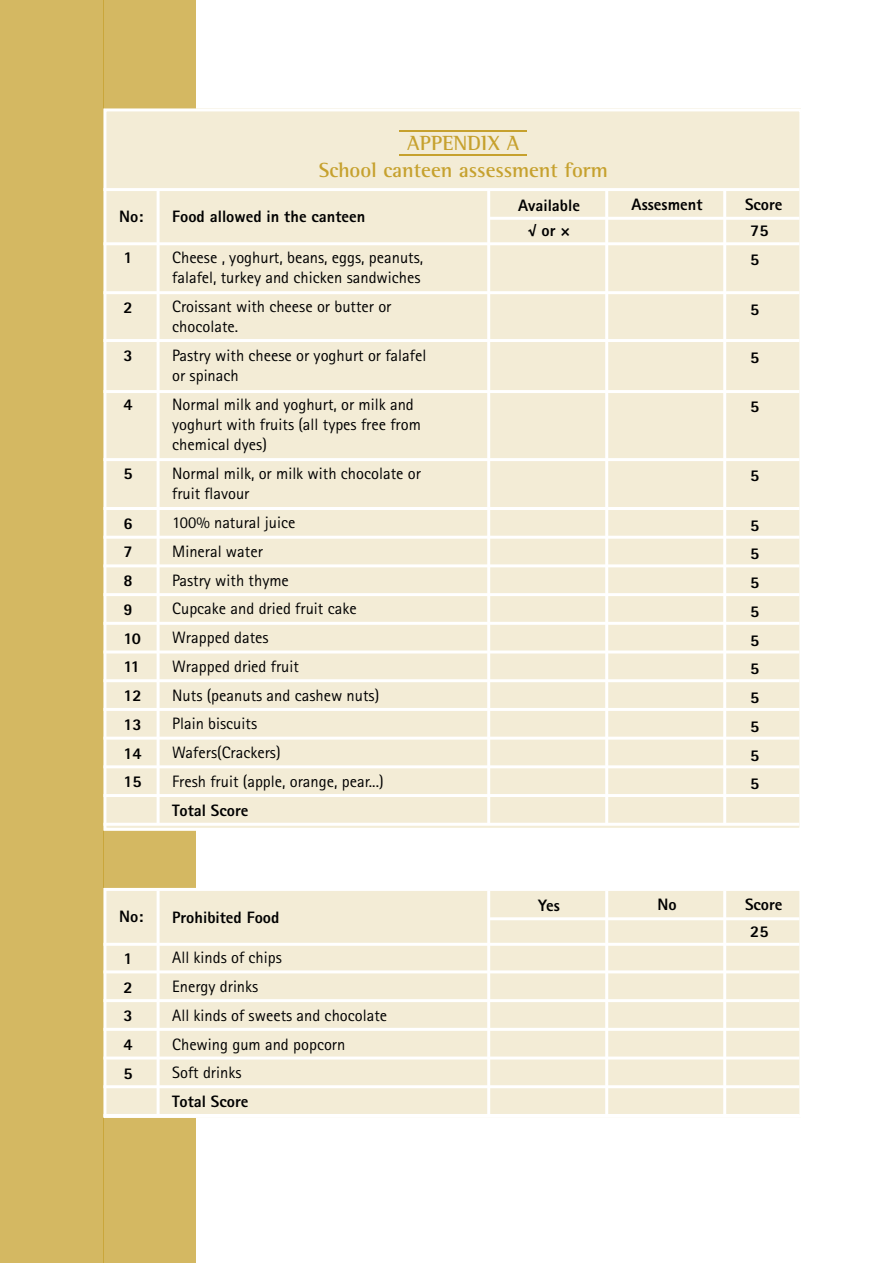
<style>
.page{position:relative;width:893px;height:1263px;background:#fff}
.page>*{position:absolute;margin:0;border:0;box-sizing:border-box;transform-origin:0 0}
.t1{font:700 21px/26.7px "Rotis Semi Serif Std";color:#c6a12e;text-align:center}
.t2{font:16.5px/28.8px "Rotis Sans Serif Std";color:#000}
.t3{font:800 16.5px/28.8px "Rotis Sans Serif Std";color:#000}
</style>
<div class="page">
<div style="left:0;top:0;width:103px;height:1263px;background:#d4b862"></div>
<div style="left:103px;top:0;width:92px;height:108px;background:#d4b862"></div>
<div style="left:103px;top:1118px;width:92px;height:145px;background:#d4b862"></div>
<div style="left:103px;top:831px;width:92px;height:57px;background:#d4b862"></div>
<div style="left:105px;top:108px;width:696px;height:722px;background:#f3ecd6"></div>
<div style="left:103px;top:108px;width:699px;height:723px;border:3px solid #fff"></div>
<div style="left:105px;top:888px;width:696px;height:229px;background:#f3ecd6"></div>
<div style="left:103px;top:888px;width:699px;height:230px;border:3px solid #fff"></div>
<hr style="left:103px;top:242px;width:696px;height:3px;background:#fff">
<hr style="left:103px;top:188px;width:696px;height:3px;background:#fff">
<hr style="left:103px;top:943px;width:696px;height:3px;background:#fff">
<hr style="left:103px;top:291px;width:696px;height:3px;background:#fff">
<hr style="left:103px;top:339px;width:696px;height:3px;background:#fff">
<hr style="left:103px;top:390px;width:696px;height:3px;background:#fff">
<hr style="left:103px;top:458px;width:696px;height:3px;background:#fff">
<hr style="left:103px;top:507px;width:696px;height:3px;background:#fff">
<hr style="left:103px;top:970px;width:696px;height:3px;background:#fff">
<hr style="left:103px;top:679px;width:696px;height:3px;background:#fff">
<hr style="left:103px;top:593px;width:696px;height:3px;background:#fff">
<hr style="left:103px;top:1056px;width:696px;height:3px;background:#fff">
<hr style="left:103px;top:765px;width:696px;height:3px;background:#fff">
<hr style="left:103px;top:823px;width:696px;height:3px;background:#fff">
<hr style="left:103px;top:536px;width:696px;height:3px;background:#fff">
<hr style="left:103px;top:999px;width:696px;height:3px;background:#fff">
<hr style="left:103px;top:708px;width:696px;height:3px;background:#fff">
<hr style="left:103px;top:622px;width:696px;height:3px;background:#fff">
<hr style="left:103px;top:1085px;width:696px;height:3px;background:#fff">
<hr style="left:103px;top:564px;width:696px;height:3px;background:#fff">
<hr style="left:103px;top:1028px;width:696px;height:3px;background:#fff">
<hr style="left:103px;top:737px;width:696px;height:3px;background:#fff">
<hr style="left:103px;top:794px;width:696px;height:3px;background:#fff">
<hr style="left:103px;top:650px;width:696px;height:3px;background:#fff">
<hr style="left:103px;top:1114px;width:696px;height:3px;background:#fff">
<hr style="left:488px;top:217px;width:311px;height:3px;background:#fff">
<hr style="left:488px;top:917px;width:311px;height:3px;background:#fff">
<hr style="left:157px;top:190px;width:3px;height:633px;background:#fff">
<hr style="left:487px;top:190px;width:3px;height:633px;background:#fff">
<hr style="left:605px;top:190px;width:3px;height:633px;background:#fff">
<hr style="left:723px;top:190px;width:3px;height:633px;background:#fff">
<hr style="left:157px;top:891px;width:3px;height:225px;background:#fff">
<hr style="left:487px;top:891px;width:3px;height:225px;background:#fff">
<hr style="left:605px;top:891px;width:3px;height:225px;background:#fff">
<hr style="left:723px;top:891px;width:3px;height:225px;background:#fff">
<hr style="left:400px;top:154px;width:127px;height:2px;background:#c6a12e">
<hr style="left:400px;top:130px;width:127px;height:1px;background:#c6a12e">
<hr style="left:892px;top:0;width:1px;height:43px;background:#c6a12e">
<p class="t3" style="left:119px;top:202px;width:26px">No:</p>
<p class="t3" style="left:123px;top:243px;width:11px">1</p>
<p class="t3" style="left:123px;top:293px;width:11px">2</p>
<p class="t3" style="left:123px;top:340px;width:11px">3</p>
<p class="t3" style="left:123px;top:390px;width:11px">4</p>
<p class="t3" style="left:123px;top:459px;width:11px">5</p>
<p class="t3" style="left:123px;top:508px;width:20px">6<br>7<br>8<br>9<br>10<br>11<br>12<br>13<br>14<br>15</p>
<p class="t1" style="left:319px;top:129px;width:290px">APPENDIX A<br>School canteen assessment form</p>
<p class="t3" style="left:172px;top:202px;width:195px">Food allowed in the canteen</p>
<p class="t2" style="left:172px;top:247px;width:253px;line-height:20.2px">Cheese , yoghurt, beans, eggs, peanuts, falafel, turkey and chicken sandwiches</p>
<p class="t2" style="left:172px;top:296px;width:221px;line-height:20.2px">Croissant with cheese or butter or chocolate.</p>
<p class="t2" style="left:172px;top:345px;width:256px;line-height:20.2px">Pastry with cheese or yoghurt or falafel or spinach</p>
<p class="t2" style="left:172px;top:394px;width:250px;line-height:20.2px">Normal milk and yoghurt, or milk and yoghurt with fruits (all types free from chemical dyes)</p>
<p class="t2" style="left:172px;top:463px;width:250px;line-height:20.2px">Normal milk, or milk with chocolate or fruit flavour</p>
<p class="t2" style="left:172px;top:508px;width:213px">100% natural juice<br>Mineral water<br>Pastry with thyme<br>Cupcake and dried fruit cake<br>Wrapped dates<br>Wrapped dried fruit<br>Nuts (peanuts and cashew nuts)<br>Plain biscuits<br>Wafers(Crackers)<br>Fresh fruit (apple, orange, pear...)</p>
<p class="t3" style="left:172px;top:795px;width:78px">Total Score</p>
<p class="t3" style="left:518px;top:192px;width:63px;line-height:25.8px;text-align:center">Available √ or ×</p>
<p class="t3" style="left:632px;top:189px;width:72px">Assesment</p>
<p class="t3" style="left:119px;top:902px;width:26px">No:</p>
<p class="t3" style="left:123px;top:943px;width:11px;text-align:justify">1<br>2<br>3<br>4<br>5</p>
<p class="t3" style="left:172px;top:902px;width:109px">Prohibited Food</p>
<p class="t2" style="left:172px;top:943px;width:217px">All kinds of chips<br>Energy drinks<br>All kinds of sweets and chocolate<br>Chewing gum and popcorn<br>Soft drinks</p>
<p class="t3" style="left:172px;top:1087px;width:78px">Total Score</p>
<p class="t3" style="left:538px;top:891px;width:23px">Yes</p>
<p class="t3" style="left:657px;top:890px;width:21px">No</p>
<p class="t3" style="left:745px;top:189px;width:39px">Score</p>
<p class="t3" style="left:750px;top:216px;width:20px">75<br>5</p>
<p class="t3" style="left:750px;top:295px;width:11px">5</p>
<p class="t3" style="left:750px;top:342px;width:11px">5</p>
<p class="t3" style="left:750px;top:392px;width:11px">5</p>
<p class="t3" style="left:750px;top:461px;width:11px">5</p>
<p class="t3" style="left:750px;top:510px;width:11px;text-align:justify">5<br>5<br>5<br>5<br>5<br>5<br>5<br>5<br>5<br>5</p>
<p class="t3" style="left:745px;top:890px;width:39px">Score</p>
<p class="t3" style="left:750px;top:917px;width:20px">25</p>
</div>
